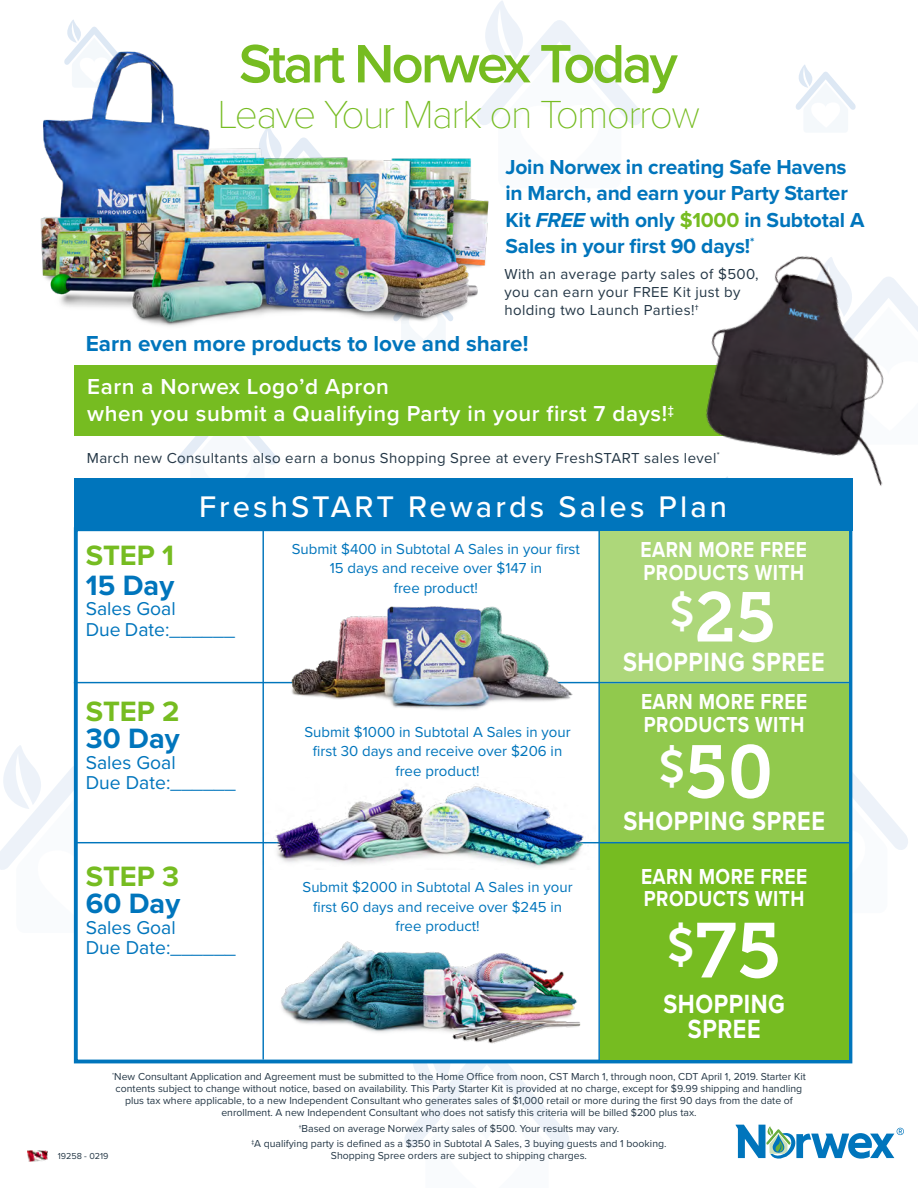
<style>
.page{position:relative;width:918px;height:1188px;background:#fff}
.page>*{position:absolute;margin:0;border:0;box-sizing:border-box;transform-origin:0 0}
.t1{font:77.1px "Museo Slab 700";color:#fff}
.t2{font:74.1px "Museo Slab 700";color:#fff}
.t3{font:69.75px "Museo Slab 700";color:#fff}
.t4{font:600 55.95px "Proxima Nova";letter-spacing:-.05em;color:#76bc21}
.t5{font:100 40.65px "Proxima Nova T";letter-spacing:-.04em;color:#76bc21}
.t6{font:500 30.9px "Proxima Nova";letter-spacing:.1em;color:#fff}
.t7{font:700 28.95px "Proxima Nova";color:#76bc21}
.t8{font:700 28.95px "Proxima Nova";color:#0075bc}
.t9{font:700 27.3px/25.3px "Proxima Nova";letter-spacing:.025em;color:#fff;text-align:center;scale:.85 1}
.t10{font:700 22.5px/22.5px "Proxima Nova";letter-spacing:.025em;color:#fff;scale:.85 1}
.t11{font:600 22.5px/27.6px "Proxima Nova";letter-spacing:.025em;color:#fff}
.t12{font:700 22.5px "Proxima Nova";color:#0075bc}
.t13{font:700 21px/26.5px "Proxima Nova";letter-spacing:-.01em;color:#0075bc}
.t14{font:19.35px/20.7px "Proxima Nova";color:#0075bc}
.t15{font:15px/19.5px "Proxima Nova";color:#0075bc;text-align:center}
.t16{font:15px/18px "Proxima Nova";letter-spacing:.025em;color:#243746}
.t17{font:10.5px/12px "Proxima Nova";color:#243746;text-align:center}
.t18{font:9px "Proxima Nova";color:#243746}
.s1{font-style:italic}
.s2{color:#76bc21}
</style>
<div class="page">
<svg style="left:485px;top:1px;width:157px;height:124px"></svg>
<svg style="left:0;top:745px;width:74px;height:188px"></svg>
<svg style="left:67px;top:20px;width:40px;height:20px"></svg>
<svg style="left:178px;top:436px;width:99px;height:43px"></svg>
<svg style="left:796px;top:65px;width:60px;height:67px"></svg>
<svg style="left:402px;top:341px;width:43px;height:3px"></svg>
<svg style="left:852px;top:725px;width:56px;height:188px"></svg>
<svg style="left:404px;top:1063px;width:165px;height:85px"></svg>
<div style="left:74px;top:527px;width:778px;height:536px;background:#fff;border:4px solid #0075bc"></div>
<div style="left:600px;top:683px;width:249px;height:160px;background:#91c94d"></div>
<div style="left:599px;top:531px;width:250px;height:152px;background:#add77a"></div>
<div style="left:600px;top:842px;width:249px;height:218px;background:#76bc21"></div>
<div style="left:74px;top:479px;width:778px;height:52px;background:#0075bc"></div>
<hr style="left:74px;top:682px;width:777px;height:1px;background:#0075bc">
<hr style="left:74px;top:842px;width:775px;height:1px;background:#0075bc">
<hr style="left:262px;top:527px;width:2px;height:533px;background:#0075bc">
<hr style="left:598px;top:527px;width:2px;height:534px;background:#0075bc">
<div style="left:74px;top:365px;width:778px;height:71px;background:#76bc21"></div>
<img style="left:40px;top:40px;width:471px;height:301px">
<svg style="left:736px;top:1125px;width:168px;height:34px"></svg>
<img style="left:27px;top:1151px;width:20px;height:11px">
<img style="left:281px;top:941px;width:300px;height:103px">
<img style="left:261px;top:777px;width:334px;height:92px">
<img style="left:282px;top:606px;width:296px;height:104px">
<img style="left:681px;top:256px;width:237px;height:232px">
<h3 class="t4" style="left:239px;top:22px;width:440px">Start Norwex Today</h3>
<h3 class="t5" style="left:217px;top:84px;width:484px">Leave Your Mark on Tomorrow</h3>
<h3 class="t13" style="left:505px;top:153px;width:361px">Join Norwex in creating Safe Havens in March, and earn your Party Starter Kit <span class="s1">FREE</span> with only <span class="s2">$1000</span> in Subtotal A Sales in your first 90 days!<sup>*</sup></h3>
<h3 class="t16" style="left:504px;top:264px;width:256px">With an average party sales of $500, you can earn your FREE Kit just by holding two Launch Parties!†</h3>
<h3 class="t12" style="left:86px;top:326px;width:444px">Earn even more products to love and share!</h3>
<h3 class="t11" style="left:87px;top:372px;width:588px">Earn a Norwex Logo’d Apron<br>when you submit a Qualifying Party in your first 7 days!‡</h3>
<h3 class="t16" style="left:87px;top:448px;width:634px">March new Consultants also earn a bonus Shopping Spree at every FreshSTART sales level<sup>*</sup></h3>
<h3 class="t6" style="left:199px;top:483px;width:530px">FreshSTART Rewards Sales Plan</h3>
<h3 class="t7" style="left:86px;top:534px;width:90px">STEP 1</h3>
<h3 class="t8" style="left:86px;top:563px;width:90px">15 Day</h3>
<h3 class="t14" style="left:86px;top:598px;width:151px">Sales Goal<br>Due Date:______</h3>
<h3 class="t7" style="left:86px;top:690px;width:95px">STEP 2</h3>
<h3 class="t8" style="left:86px;top:717px;width:95px">30 Day</h3>
<h3 class="t14" style="left:86px;top:751px;width:151px">Sales Goal<br>Due Date:______</h3>
<h3 class="t7" style="left:86px;top:855px;width:95px">STEP 3</h3>
<h3 class="t8" style="left:86px;top:882px;width:96px">60 Day</h3>
<h3 class="t14" style="left:86px;top:916px;width:151px">Sales Goal<br>Due Date:______</h3>
<h3 class="t15" style="left:292px;top:539px;width:290px">Submit $400 in Subtotal A Sales in your first<br>15 days and receive over $147 in<br>free product!</h3>
<h3 class="t15" style="left:304px;top:721px;width:268px">Submit $1000 in Subtotal A Sales in your first 30 days and receive over $206 in free product!</h3>
<h3 class="t15" style="left:303px;top:877px;width:272px">Submit $2000 in Subtotal A Sales in your first 60 days and receive over $245 in free product!</h3>
<h3 class="t10" style="left:641px;top:538px;width:197px">EARN MORE FREE<br>PRODUCTS WITH</h3>
<h3 class="t3" style="left:670px;top:578px;width:107px"><sup>$</sup>25</h3>
<h3 class="t9" style="left:623px;top:649px;width:239px">SHOPPING SPREE</h3>
<h3 class="t10" style="left:641px;top:690px;width:197px">EARN MORE FREE<br>PRODUCTS WITH</h3>
<h2 class="t2" style="left:659px;top:730px;width:116px"><sup>$</sup>50</h2>
<h3 class="t9" style="left:623px;top:808px;width:239px">SHOPPING SPREE</h3>
<h3 class="t10" style="left:641px;top:865px;width:197px">EARN MORE FREE<br>PRODUCTS WITH</h3>
<h1 class="t1" style="left:667px;top:907px;width:115px"><sup>$</sup>75</h1>
<h3 class="t9" style="left:663px;top:990px;width:145px">SHOPPING<br>SPREE</h3>
<p class="t17" style="left:112px;top:1070px;width:695px"><sup>*</sup>New Consultant Application and Agreement must be submitted to the Home Office from noon, CST March 1, through noon, CDT April 1, 2019. Starter Kit contents subject to change without notice, based on availability. This Party Starter Kit is provided at no charge, except for $9.99 shipping and handling plus tax where applicable, to a new Independent Consultant who generates sales of $1,000 retail or more during the first 90 days from the date of enrollment. A new Independent Consultant who does not satisfy this criteria will be billed $200 plus tax.</p>
<p class="t17" style="left:251px;top:1120px;width:417px;line-height:15.5px">†Based on average Norwex Party sales of $500. Your results may vary.<br>‡A qualifying party is defined as a $350 in Subtotal A Sales, 3 buying guests and 1 booking.</p>
<p class="t18" style="left:58px;top:1149px;width:52px">19258 - 0219</p>
<p class="t17" style="left:331px;top:1149px;width:258px">Shopping Spree orders are subject to shipping charges.</p>
</div>
